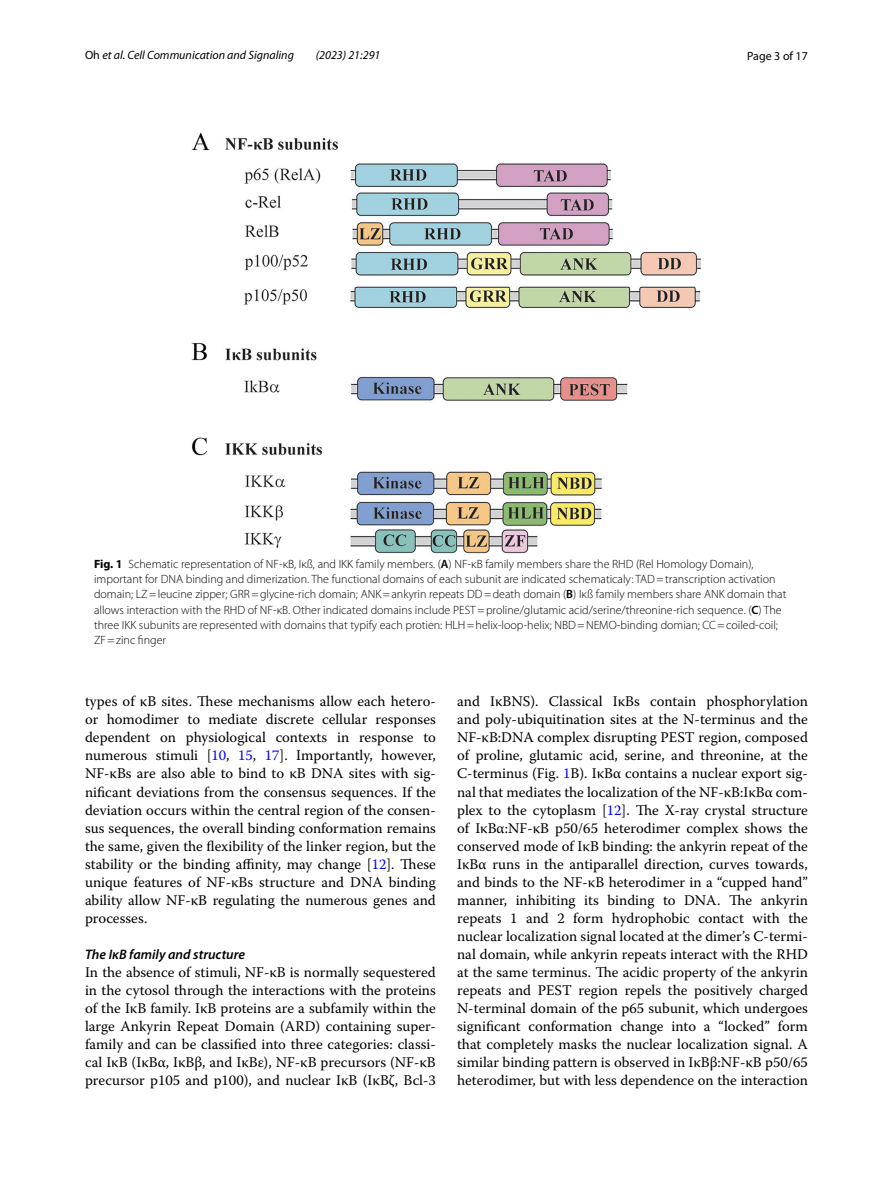
<style>
.page{position:relative;width:893px;height:1187px;background:#fff}
.page>*{position:absolute;margin:0;border:0;box-sizing:border-box;transform-origin:0 0}
.t1{font:14.7px/18px "Warnock Pro";color:#000;text-align:justify}
.t2{font:italic 600 13.8px "Myriad Pro";color:#000}
.t3{font:300 12px/15px "Myriad Pro";color:#000}
.t4{font:italic 12px "Myriad Pro";color:#000}
.t5{font:12px "Myriad Pro";color:#000}
.s1{font-style:normal}
.s2{font-weight:700}
.s3{font-weight:600}
.s4{color:#00f}
</style>
<div class="page">
<img style="left:191px;top:133px;width:510px;height:420px">
<p class="t4" style="left:85px;top:48px;width:210px"><span class="s1">Oh</span> et al. Cell Communication and Signaling</p>
<p class="t4" style="left:316px;top:48px;width:66px">(2023) 21:291</p>
<p class="t5" style="left:747px;top:48px;width:62px">Page 3 of 17</p>
<p class="t3" style="left:94px;top:557px;width:694px"><span class="s2">Fig. 1</span> Schematic representation of NF-κB, Iκß, and IKK family members. (<span class="s3">A</span>) NF-κB family members share the RHD (Rel Homology Domain), important for DNA binding and dimerization. The functional domains of each subunit are indicated schematicaly: TAD=transcription activation domain; LZ=leucine zipper; GRR=glycine-rich domain; ANK=ankyrin repeats DD=death domain (<span class="s3">B</span>) Iκß family members share ANK domain that allows interaction with the RHD of NF-κB. Other indicated domains include PEST=proline/glutamic acid/serine/threonine-rich sequence. (<span class="s3">C</span>) The three IKK subunits are represented with domains that typify each protien: HLH=helix-loop-helix; NBD=NEMO-binding domian; CC=coiled-coil; ZF=zinc finger</p>
<p class="t1" style="left:85px;top:692px;width:352px">types of κB sites. These mechanisms allow each hetero&shy;or homodimer to mediate discrete cellular responses dependent on physiological contexts in response to numerous stimuli [<span class="s4">10</span>, <span class="s4">15</span>, <span class="s4">17</span>]. Importantly, however, NF-κBs are also able to bind to κB DNA sites with sig&shy;nificant deviations from the consensus sequences. If the deviation occurs within the central region of the consen&shy;sus sequences, the overall binding conformation remains the same, given the flexibility of the linker region, but the stability or the binding affinity, may change [<span class="s4">12</span>]. These unique features of NF-κBs structure and DNA binding ability allow NF-κB regulating the numerous genes and processes.</p>
<p class="t2" style="left:85px;top:945px;width:162px">The IκB family and structure</p>
<p class="t1" style="left:85px;top:962px;width:352px">In the absence of stimuli, NF-κB is normally sequestered in the cytosol through the interactions with the proteins of the IκB family. IκB proteins are a subfamily within the large Ankyrin Repeat Domain (ARD) containing super&shy;family and can be classified into three categories: classi&shy;cal IκB (IκBα, IκBβ, and IκBε), NF-κB precursors (NF-κB precursor p105 and p100), and nuclear IκB (IκBζ, Bcl-3</p>
<p class="t1" style="left:457px;top:692px;width:352px">and IκBNS). Classical IκBs contain phosphorylation and poly-ubiquitination sites at the N-terminus and the NF-κB:DNA complex disrupting PEST region, composed of proline, glutamic acid, serine, and threonine, at the C-terminus (Fig. <span class="s4">1</span>B). IκBα contains a nuclear export sig&shy;nal that mediates the localization of the NF-κB:IκBα com&shy;plex to the cytoplasm [<span class="s4">12</span>]. The X-ray crystal structure of IκBα:NF-κB p50/65 heterodimer complex shows the conserved mode of IκB binding: the ankyrin repeat of the IκBα runs in the antiparallel direction, curves towards, and binds to the NF-κB heterodimer in a “cupped hand” manner, inhibiting its binding to DNA. The ankyrin repeats 1 and 2 form hydrophobic contact with the nuclear localization signal located at the dimer’s C-termi&shy;nal domain, while ankyrin repeats interact with the RHD at the same terminus. The acidic property of the ankyrin repeats and PEST region repels the positively charged N-terminal domain of the p65 subunit, which undergoes significant conformation change into a “locked” form that completely masks the nuclear localization signal. A similar binding pattern is observed in IκBβ:NF-κB p50/65 heterodimer, but with less dependence on the interaction</p>
</div>
